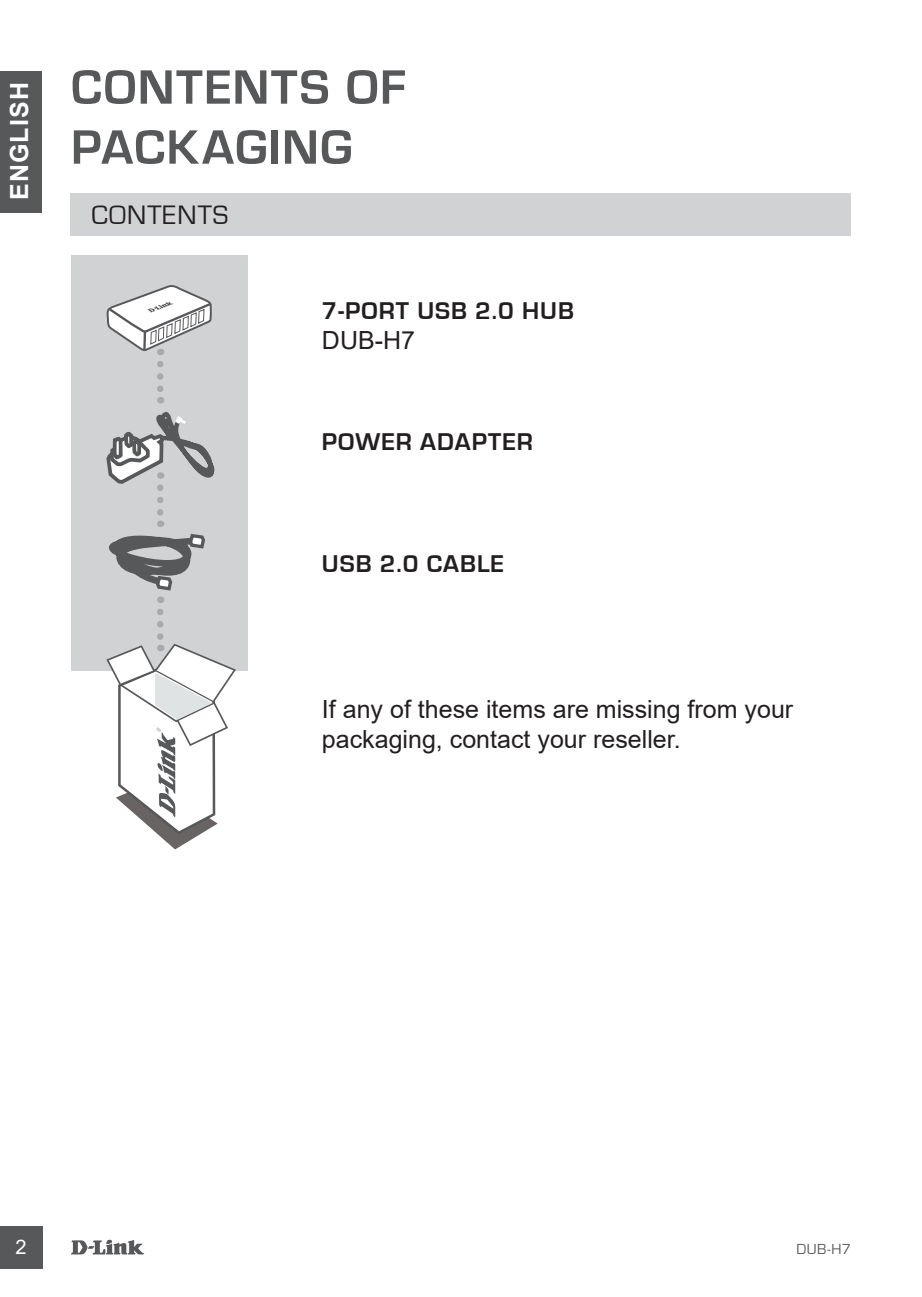
<style>
.page{position:relative;width:922px;height:1297px;background:#fff}
.page>*{position:absolute;margin:0;border:0;box-sizing:border-box;transform-origin:0 0}
.t1{font:700 50px/60px "Eurostile";letter-spacing:.03em;color:#57585a}
.t2{font:27.5px "Eurostile";letter-spacing:.04em;color:#231f20}
.t3{font:25px/30px "Arial";color:#231f20}
.t4{font:700 25px "Eurostile";letter-spacing:.04em;color:#231f20}
.t5{font:700 25px "Arial";letter-spacing:.045em;color:#fff}
.t6{font:20px "Arial";color:#fff}
.t7{font:15px "Eurostile";color:#57585a}
</style>
<div class="page">
<svg style="left:71px;top:1239px;width:73px;height:15px"></svg>
<div style="left:0;top:1226px;width:43px;height:43px;background:#57585a"></div>
<div style="left:0;top:71px;width:42px;height:142px;background:#57585a"></div>
<div style="left:71px;top:194px;width:779px;height:42px;background:#d1d2d4"></div>
<div style="left:71px;top:255px;width:176px;height:416px;background:#d1d2d4"></div>
<svg style="left:106px;top:364px;width:109px;height:239px"></svg>
<svg style="left:106px;top:612px;width:130px;height:237px"></svg>
<svg style="left:106px;top:285px;width:106px;height:70px"></svg>
<p class="t5" style="left:2px;top:200px;width:120px;rotate:-90deg">ENGLISH</p>
<h1 class="t1" style="left:71px;top:58px;width:336px">CONTENTS OF<br>PACKAGING</h1>
<p class="t2" style="left:92px;top:200px;width:138px">CONTENTS</p>
<p class="t4" style="left:322px;top:297px;width:253px">7-PORT USB 2.0 HUB</p>
<p class="t3" style="left:322px;top:325px;width:95px">DUB-H7</p>
<p class="t4" style="left:322px;top:428px;width:212px">POWER ADAPTER</p>
<p class="t4" style="left:322px;top:550px;width:184px">USB 2.0 CABLE</p>
<p class="t3" style="left:322px;top:694px;width:472px">If any of these items are missing from your packaging, contact your reseller.</p>
<p class="t6" style="left:15px;top:1233px;width:13px">2</p>
<p class="t7" style="left:796px;top:1241px;width:56px">DUB-H7</p>
</div>
